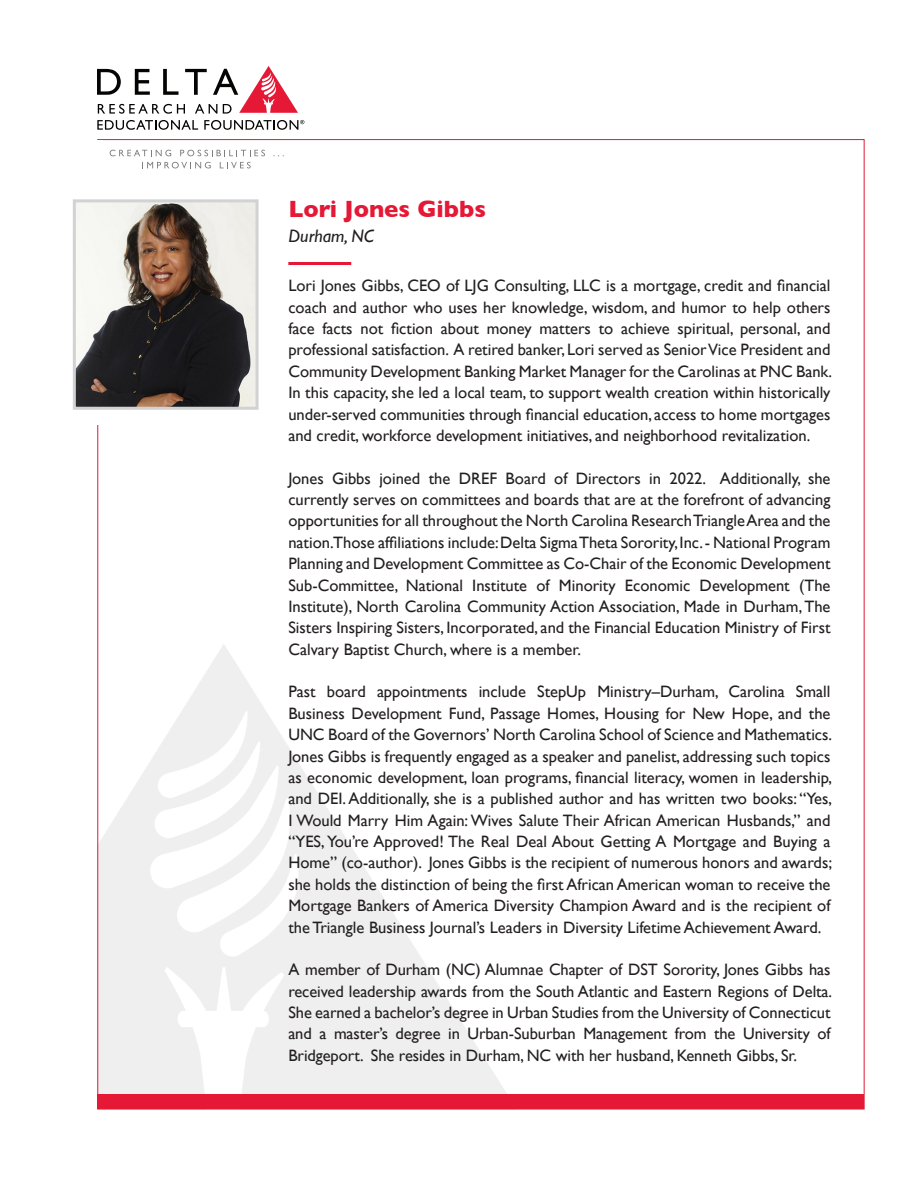
<style>
.page{position:relative;width:918px;height:1188px;background:#fff}
.page>*{position:absolute;margin:0;border:0;box-sizing:border-box;transform-origin:0 0}
.t1{font:700 24px "Gill Sans";color:#e51836}
.t2{font:italic 18px "Gill Sans";color:#231f20}
.t3{font:16.5px/21.3px "Gill Sans";color:#231f20;text-align:justify}
</style>
<div class="page">
<img style="left:77px;top:203px;width:178px;height:203px">
<div style="left:73px;top:199px;width:186px;height:211px;border:3px solid #d1d2d4"></div>
<div style="left:98px;top:1094px;width:766px;height:15px;background:#e51836"></div>
<svg style="left:97px;top:66px;width:201px;height:48px"></svg>
<svg style="left:97px;top:120px;width:101px;height:10px"></svg>
<svg style="left:204px;top:120px;width:100px;height:10px"></svg>
<svg style="left:110px;top:150px;width:61px;height:6px"></svg>
<svg style="left:180px;top:150px;width:85px;height:6px"></svg>
<svg style="left:142px;top:162px;width:69px;height:6px"></svg>
<svg style="left:220px;top:162px;width:31px;height:6px"></svg>
<hr style="left:288px;top:262px;width:63px;height:3px;background:#e51836">
<p class="t1" style="left:288px;top:190px;width:199px">Lori Jones Gibbs</p>
<p class="t2" style="left:288px;top:225px;width:87px">Durham, NC</p>
<p class="t3" style="left:288px;top:275px;width:545px">Lori Jones Gibbs, CEO of LJG Consulting, LLC is a mortgage, credit and financial coach and author who uses her knowledge, wisdom, and humor to help others face facts not fiction about money matters to achieve spiritual, personal, and professional satisfaction. A retired banker, Lori served as Senior Vice President and Community Development Banking Market Manager for the Carolinas at PNC Bank.<br>In this capacity, she led a local team, to support wealth creation within historically under-served communities through financial education, access to home mortgages and credit, workforce development initiatives, and neighborhood revitalization.</p>
<p class="t3" style="left:288px;top:467px;width:544px">Jones Gibbs joined the DREF Board of Directors in 2022. Additionally, she currently serves on committees and boards that are at the forefront of advancing opportunities for all throughout the North Carolina Research Triangle Area and the nation.Those affiliations include: Delta Sigma Theta Sorority, Inc. - National Program Planning and Development Committee as Co-Chair of the Economic Development Sub-Committee, National Institute of Minority Economic Development (The Institute), North Carolina Community Action Association, Made in Durham, The Sisters Inspiring Sisters, Incorporated, and the Financial Education Ministry of First Calvary Baptist Church, where is a member.</p>
<p class="t3" style="left:288px;top:681px;width:545px">Past board appointments include StepUp Ministry–Durham, Carolina Small Business Development Fund, Passage Homes, Housing for New Hope, and the UNC Board of the Governors’ North Carolina School of Science and Mathematics.<br>Jones Gibbs is frequently engaged as a speaker and panelist, addressing such topics as economic development, loan programs, financial literacy, women in leadership, and DEI. Additionally, she is a published author and has written two books: “Yes, I Would Marry Him Again: Wives Salute Their African American Husbands,” and “YES, You’re Approved! The Real Deal About Getting A Mortgage and Buying a Home” (co-author). Jones Gibbs is the recipient of numerous honors and awards; she holds the distinction of being the first African American woman to receive the Mortgage Bankers of America Diversity Champion Award and is the recipient of the Triangle Business Journal’s Leaders in Diversity Lifetime Achievement Award.</p>
<p class="t3" style="left:288px;top:959px;width:545px">A member of Durham (NC) Alumnae Chapter of DST Sorority, Jones Gibbs has received leadership awards from the South Atlantic and Eastern Regions of Delta.<br>She earned a bachelor’s degree in Urban Studies from the University of Connecticut and a master’s degree in Urban-Suburban Management from the University of Bridgeport. She resides in Durham, NC with her husband, Kenneth Gibbs, Sr.</p>
</div>
